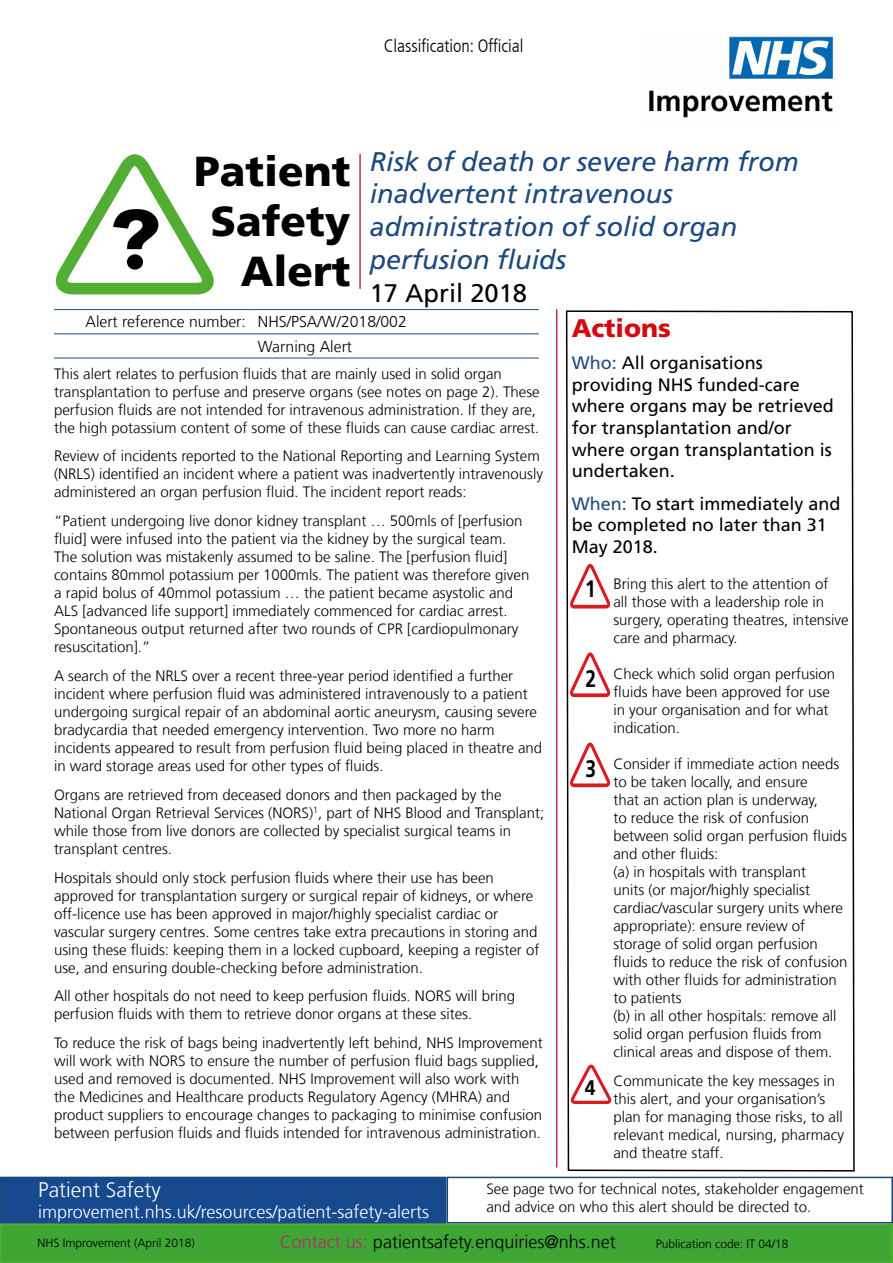
<style>
.page{position:relative;width:893px;height:1263px;background:#fff}
.page>*{position:absolute;margin:0;border:0;box-sizing:border-box;transform-origin:0 0}
.t1{font:900 42px/50.4px "Frutiger LT Com";color:#000;text-align:right}
.t2{font:italic 27px/32.5px "Frutiger LT Com";color:#1b497e}
.t3{font:25.5px "Frutiger LT Com";color:#000}
.t4{font:900 25.5px "Frutiger LT Com";color:#d20a11}
.t5{font:700 23.85px "Frutiger LT Com";color:#000;scale:.8 1}
.t6{font:300 21px "Frutiger LT Com";color:#fff}
.t7{font:700 21px "Frutiger LT Com";color:#000;scale:.92 1}
.t8{font:18px/21.6px "Frutiger LT Com";color:#020203}
.t9{font:18px/21.6px "Frutiger LT Com";color:#000}
.t10{font:300 18px "Frutiger LT Com";color:#fff}
.t11{font:300 18px "Frutiger LT Com";color:#000}
.t12{font:300 condensed 18px "Frutiger LT Com";color:#000}
.t13{font:300 15.75px/24.2px "Frutiger LT Com";color:#000}
.t14{font:300 15px/18px "Frutiger LT Com";color:#000}
.t15{font:300 15px/18px "Frutiger LT Com";color:#020203}
.t16{font:300 12px "Frutiger LT Com";color:#000}
.s1{color:#1b497e}
.s2{color:#b32c6d}
</style>
<div class="page">
<div style="left:1px;top:1177px;width:445px;height:62px;background:#16498d"></div>
<div style="left:0;top:1177px;width:446px;height:62px;border:2px solid #1b497e"></div>
<hr style="left:359px;top:154px;width:2px;height:135px;background:#b32c6d">
<hr style="left:556px;top:309px;width:1px;height:858px;background:#b32c6d">
<svg style="left:565px;top:310px;width:290px;height:862px"></svg>
<hr style="left:54px;top:309px;width:198px;height:1px;background:#1b497e">
<hr style="left:252px;top:309px;width:287px;height:1px;background:#1b497e">
<hr style="left:54px;top:333px;width:198px;height:1px;background:#1b497e">
<hr style="left:252px;top:333px;width:287px;height:1px;background:#1b497e">
<hr style="left:54px;top:358px;width:198px;height:1px;background:#1b497e">
<hr style="left:252px;top:358px;width:287px;height:1px;background:#1b497e">
<div style="left:1px;top:1224px;width:891px;height:38px;background:#3fa535"></div>
<div style="left:0;top:1223px;width:893px;height:40px;border:2px solid #52ae32"></div>
<div style="left:447px;top:1177px;width:446px;height:46px;border:2px solid #1b497e"></div>
<svg style="left:569px;top:564px;width:42px;height:44px"></svg>
<svg style="left:569px;top:652px;width:42px;height:45px"></svg>
<svg style="left:569px;top:742px;width:42px;height:45px"></svg>
<img style="left:649px;top:36px;width:184px;height:82px">
<svg style="left:55px;top:154px;width:159px;height:140px"></svg>
<div style="left:127px;top:254px;width:16px;height:16px;background:#020203;border-radius:50%"></div>
<svg style="left:570px;top:1064px;width:42px;height:40px"></svg>
<p class="t12" style="left:384px;top:35px;width:141px">Classification: Official</p>
<h1 class="t1" style="left:194px;top:146px;width:158px">Patient<br>Safety<br>Alert</h1>
<h2 class="t2" style="left:370px;top:145px;width:431px">Risk of death or severe harm from inadvertent intravenous administration of solid organ perfusion fluids</h2>
<h3 class="t3" style="left:370px;top:278px;width:159px">17 April 2018</h3>
<p class="t13" style="left:258px;top:310px;width:150px;text-indent:-172px">Alert reference number: NHS/PSA/W/2018/002<br>Warning Alert</p>
<p class="t14" style="left:54px;top:364px;width:487px">This alert relates to perfusion fluids that are mainly used in solid organ transplantation to perfuse and preserve organs (see notes on page 2). These perfusion fluids are not intended for intravenous administration. If they are, the high potassium content of some of these fluids can cause cardiac arrest.</p>
<p class="t14" style="left:54px;top:447px;width:490px">Review of incidents reported to the National Reporting and Learning System (NRLS) identified an incident where a patient was inadvertently intravenously administered an organ perfusion fluid. The incident report reads:</p>
<p class="t14" style="left:54px;top:512px;width:477px">“Patient undergoing live donor kidney transplant … 500mls of [perfusion fluid] were infused into the patient via the kidney by the surgical team.<br>The solution was mistakenly assumed to be saline. The [perfusion fluid] contains 80mmol potassium per 1000mls. The patient was therefore given a rapid bolus of 40mmol potassium … the patient became asystolic and ALS [advanced life support] immediately commenced for cardiac arrest.<br>Spontaneous output returned after two rounds of CPR [cardiopulmonary resuscitation].”</p>
<p class="t14" style="left:54px;top:667px;width:490px">A search of the NRLS over a recent three-year period identified a further incident where perfusion fluid was administered intravenously to a patient undergoing surgical repair of an abdominal aortic aneurysm, causing severe bradycardia that needed emergency intervention. Two more no harm incidents appeared to result from perfusion fluid being placed in theatre and in ward storage areas used for other types of fluids.</p>
<p class="t14" style="left:54px;top:786px;width:492px">Organs are retrieved from deceased donors and then packaged by the National Organ Retrieval Services (NORS)<sup>1</sup>, part of NHS Blood and Transplant; while those from live donors are collected by specialist surgical teams in transplant centres.</p>
<p class="t14" style="left:54px;top:868px;width:487px">Hospitals should only stock perfusion fluids where their use has been approved for transplantation surgery or surgical repair of kidneys, or where off-licence use has been approved in major/highly specialist cardiac or vascular surgery centres. Some centres take extra precautions in storing and using these fluids: keeping them in a locked cupboard, keeping a register of use, and ensuring double-checking before administration.</p>
<p class="t14" style="left:54px;top:987px;width:462px">All other hospitals do not need to keep perfusion fluids. NORS will bring perfusion fluids with them to retrieve donor organs at these sites.</p>
<p class="t14" style="left:54px;top:1034px;width:490px">To reduce the risk of bags being inadvertently left behind, NHS Improvement will work with NORS to ensure the number of perfusion fluid bags supplied, used and removed is documented. NHS Improvement will also work with the Medicines and Healthcare products Regulatory Agency (MHRA) and product suppliers to encourage changes to packaging to minimise confusion between perfusion fluids and fluids intended for intravenous administration.</p>
<h3 class="t4" style="left:572px;top:312px;width:101px">Actions</h3>
<p class="t8" style="left:572px;top:352px;width:264px"><span class="s1">Who:</span> All organisations providing NHS funded-care where organs may be retrieved for transplantation and/or where organ transplantation is undertaken.</p>
<p class="t9" style="left:572px;top:493px;width:270px"><span class="s1">When:</span> To start immediately and be completed no later than 31<br>May 2018.</p>
<h3 class="t5" style="left:585px;top:575px;width:15px">1</h3>
<h3 class="t5" style="left:586px;top:665px;width:15px">2</h3>
<h3 class="t5" style="left:586px;top:755px;width:15px">3</h3>
<h3 class="t7" style="left:585px;top:1075px;width:13px">4</h3>
<p class="t14" style="left:613px;top:575px;width:237px">Bring this alert to the attention of<br>all those with a leadership role in surgery, operating theatres, intensive care and pharmacy.</p>
<p class="t14" style="left:613px;top:665px;width:223px">Check which solid organ perfusion fluids have been approved for use in your organisation and for what indication.</p>
<p class="t14" style="left:613px;top:755px;width:235px">Consider if immediate action needs to be taken locally, and ensure<br>that an action plan is underway,<br>to reduce the risk of confusion between solid organ perfusion fluids and other fluids:<br>(a) in hospitals with transplant<br>units (or major/highly specialist cardiac/vascular surgery units where appropriate): ensure review of storage of solid organ perfusion fluids to reduce the risk of confusion with other fluids for administration to patients<br>(b) in all other hospitals: remove all solid organ perfusion fluids from clinical areas and dispose of them.</p>
<p class="t14" style="left:613px;top:1072px;width:232px">Communicate the key messages in this alert, and your organisation’s plan for managing those risks, to all relevant medical, nursing, pharmacy and theatre staff.</p>
<h3 class="t6" style="left:38px;top:1177px;width:124px">Patient Safety</h3>
<p class="t10" style="left:38px;top:1201px;width:393px">improvement.nhs.uk/resources/patient-safety-alerts</p>
<p class="t15" style="left:486px;top:1179px;width:379px">See page two for technical notes, stakeholder engagement and advice on who this alert should be directed to.</p>
<p class="t11" style="left:280px;top:1231px;width:337px"><span class="s2">Contact us:</span> patientsafety.enquiries@nhs.net</p>
<p class="t16" style="left:38px;top:1235px;width:159px">NHS Improvement (April 2018)</p>
<p class="t16" style="left:656px;top:1236px;width:134px">Publication code: IT 04/18</p>
</div>
